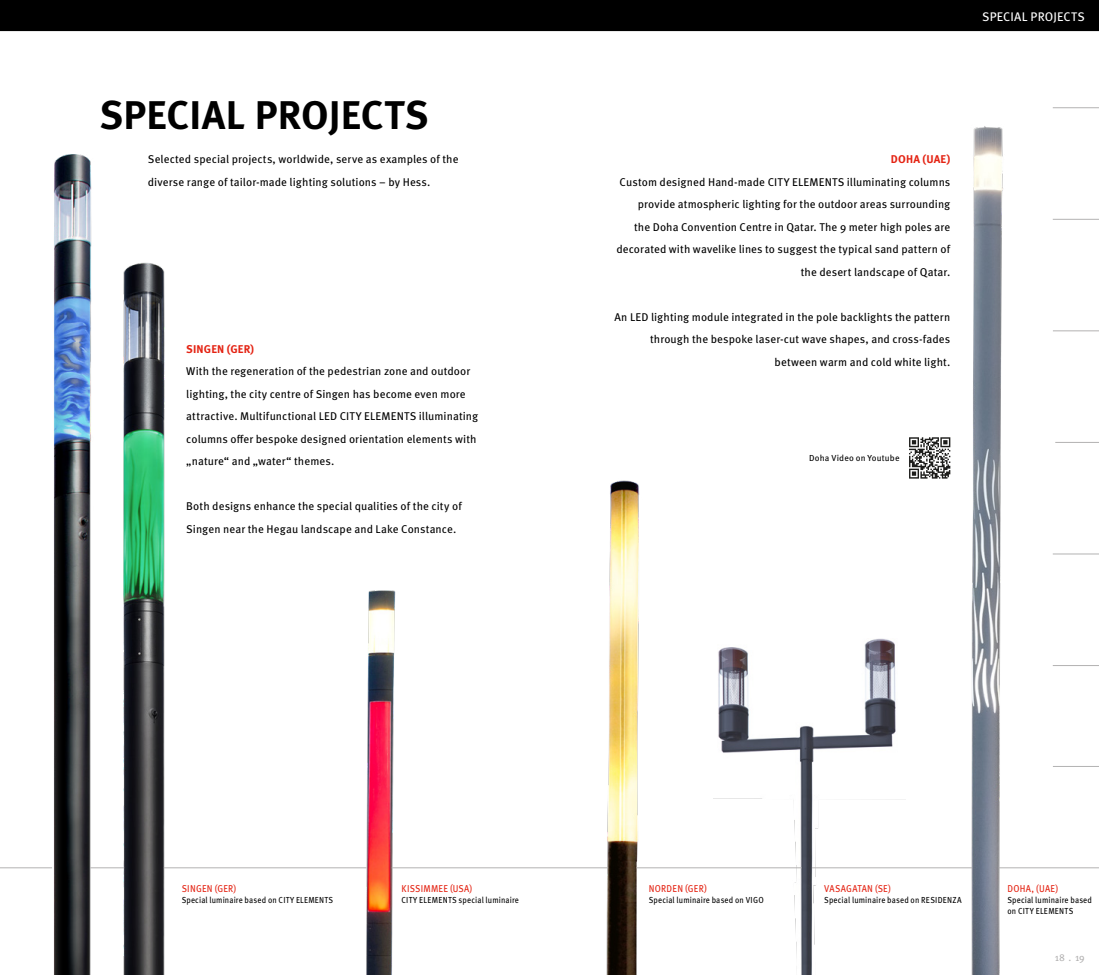
<style>
.page{position:relative;width:1099px;height:975px;background:#fff}
.page>*{position:absolute;margin:0;border:0;box-sizing:border-box;transform-origin:0 0}
.t1{font:700 40px "Meta Pro";color:#000}
.t2{font:12.5px "Meta Pro";letter-spacing:.01em;color:#fff}
.t3{font:11.25px/22.5px "Meta Pro";letter-spacing:.005em;color:#000}
.t4{font:700 11.25px "Meta Pro";letter-spacing:.015em;color:#e42313}
.t5{font:10px "Meta Pro";letter-spacing:.025em;color:#e42313;scale:.9 1}
.t6{font:10px "Meta Pro";color:#b3b2b2}
.t7{font:8.75px/11.2px "Meta Pro";letter-spacing:.02em;color:#000;scale:.9 1}
.t8{font:8.75px "Meta Pro";letter-spacing:.02em;color:#000}
</style>
<div class="page">
<img style="left:713px;top:638px;width:192px;height:336px">
<img style="left:141px;top:262px;width:33px;height:712px">
<img style="left:5px;top:154px;width:136px;height:820px">
<img style="left:953px;top:126px;width:74px;height:848px">
<img style="left:585px;top:480px;width:79px;height:494px">
<img style="left:344px;top:590px;width:71px;height:384px">
<hr style="left:164px;top:867px;width:202px;height:1px;background:#b3b2b2">
<hr style="left:1055px;top:442px;width:43px;height:1px;background:#b3b2b2">
<hr style="left:1052px;top:553px;width:46px;height:1px;background:#b3b2b2">
<hr style="left:1052px;top:766px;width:46px;height:1px;background:#b3b2b2">
<hr style="left:1052px;top:665px;width:46px;height:1px;background:#b3b2b2">
<hr style="left:1052px;top:330px;width:46px;height:1px;background:#b3b2b2">
<hr style="left:1052px;top:219px;width:46px;height:1px;background:#b3b2b2">
<hr style="left:1052px;top:107px;width:46px;height:1px;background:#b3b2b2">
<hr style="left:0;top:867px;width:52px;height:1px;background:#b3b2b2">
<hr style="left:90px;top:867px;width:34px;height:1px;background:#b3b2b2">
<hr style="left:392px;top:867px;width:216px;height:1px;background:#b3b2b2">
<hr style="left:636px;top:867px;width:165px;height:1px;background:#b3b2b2">
<hr style="left:812px;top:867px;width:160px;height:1px;background:#b3b2b2">
<hr style="left:998px;top:867px;width:100px;height:1px;background:#b3b2b2">
<div style="left:0;top:0;width:1098px;height:32px;background:#000"></div>
<hr style="left:0;top:31px;width:1098px;height:1px;background:#fff">
<svg style="left:909px;top:437px;width:41px;height:41px"></svg>
<h1 class="t1" style="left:99px;top:90px;width:331px">SPECIAL PROJECTS</h1>
<p class="t3" style="left:148px;top:148px;width:312px">Selected special projects, worldwide, serve as examples of the diverse range of tailor-made lighting solutions – by Hess.</p>
<p class="t4" style="left:890px;top:152px;width:61px">DOHA (UAE)</p>
<p class="t3" style="left:616px;top:171px;width:335px;text-align:right">Custom designed Hand-made CITY ELEMENTS illuminating columns provide atmospheric lighting for the outdoor areas surrounding<br>the Doha Convention Centre in Qatar. The 9 meter high poles are decorated with wavelike lines to suggest the typical sand pattern of the desert landscape of Qatar.</p>
<p class="t3" style="left:614px;top:306px;width:337px;text-align:right">An LED lighting module integrated in the pole backlights the pattern through the bespoke laser-cut wave shapes, and cross-fades between warm and cold white light.</p>
<p class="t4" style="left:186px;top:341px;width:69px">SINGEN (GER)</p>
<p class="t3" style="left:186px;top:360px;width:293px">With the regeneration of the pedestrian zone and outdoor lighting, the city centre of Singen has become even more attractive. Multifunctional LED CITY ELEMENTS illuminating columns offer bespoke designed orientation elements with „nature“ and „water“ themes.</p>
<p class="t3" style="left:186px;top:495px;width:277px">Both designs enhance the special qualities of the city of<br>Singen near the Hegau landscape and Lake Constance.</p>
<p class="t8" style="left:809px;top:452px;width:92px">Doha Video on Youtube</p>
<p class="t2" style="left:982px;top:9px;width:104px">SPECIAL PROJECTS</p>
<p class="t5" style="left:182px;top:881px;width:62px">SINGEN (GER)</p>
<p class="t7" style="left:182px;top:894px;width:170px">Special luminaire based on CITY ELEMENTS</p>
<p class="t5" style="left:401px;top:881px;width:80px">KISSIMMEE (USA)</p>
<p class="t7" style="left:401px;top:894px;width:132px">CITY ELEMENTS special luminaire</p>
<p class="t5" style="left:648px;top:881px;width:66px">NORDEN (GER)</p>
<p class="t7" style="left:648px;top:894px;width:129px">Special luminaire based on VIGO</p>
<p class="t5" style="left:824px;top:881px;width:76px">VASAGATAN (SE)</p>
<p class="t7" style="left:824px;top:894px;width:154px">Special luminaire based on RESIDENZA</p>
<p class="t5" style="left:1007px;top:881px;width:58px">DOHA, (UAE)</p>
<p class="t7" style="left:1007px;top:894px;width:95px">Special luminaire based on CITY ELEMENTS</p>
<p class="t6" style="left:1054px;top:951px;width:31px">18 . 19</p>
</div>
